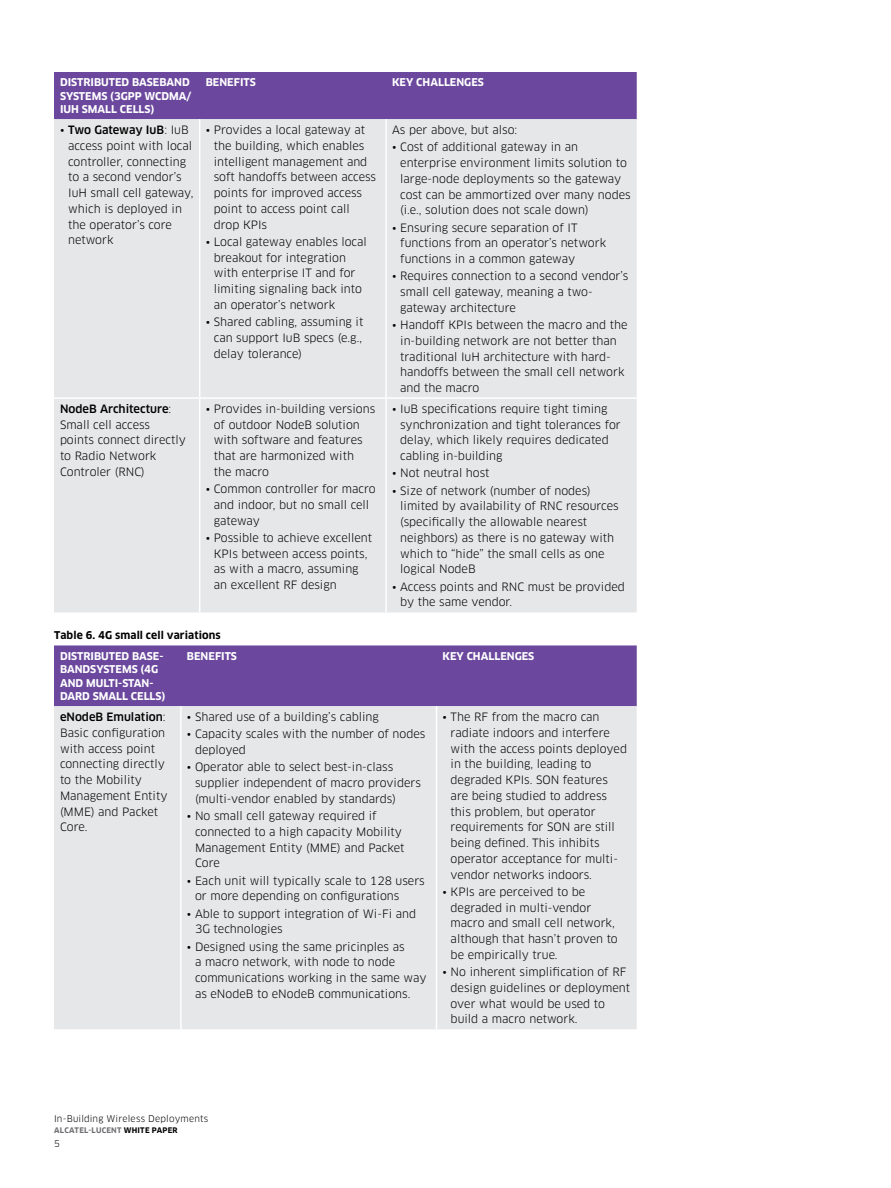
<style>
.page{position:relative;width:891px;height:1188px;background:#fff}
.page>*{position:absolute;margin:0;border:0;box-sizing:border-box;transform-origin:0 0}
.t1{font:11.25px/15.8px "Clan OT";color:#000}
.t2{font:700 10.5px/13.5px "Clan OT";color:#fff}
.t3{font:700 10.5px "Clan OT";letter-spacing:.01em;color:#000}
.t4{font:9px "Clan OT";letter-spacing:.02em;color:#000}
.t5{font:700 7.5px "Clan OT";letter-spacing:.035em;color:#6d6e71}
.s1{font-weight:500}
.s2{color:#000}
</style>
<div class="page">
<div style="left:54px;top:72px;width:583px;height:47px;background:#6b489d"></div>
<div style="left:54px;top:119px;width:583px;height:493px;background:#e6e7e8"></div>
<hr style="left:199px;top:119px;width:1px;height:278px;background:#fff">
<hr style="left:385px;top:119px;width:2px;height:278px;background:#fff">
<hr style="left:54px;top:397px;width:146px;height:2px;background:#fff">
<hr style="left:200px;top:397px;width:186px;height:2px;background:#fff">
<hr style="left:199px;top:399px;width:1px;height:213px;background:#fff">
<hr style="left:386px;top:397px;width:251px;height:2px;background:#fff">
<hr style="left:385px;top:399px;width:2px;height:213px;background:#fff">
<div style="left:54px;top:645px;width:583px;height:61px;background:#6b489d"></div>
<div style="left:54px;top:706px;width:583px;height:323px;background:#e6e7e8"></div>
<hr style="left:180px;top:706px;width:2px;height:323px;background:#fff">
<hr style="left:436px;top:706px;width:1px;height:323px;background:#fff">
<p class="t2" style="left:60px;top:76px;width:133px">DISTRIBUTED BASEBAND<br>SYSTEMS (3GPP WCDMA/<br>IUH SMALL CELLS)</p>
<p class="t2" style="left:206px;top:76px;width:52px">BENEFITS</p>
<p class="t2" style="left:392px;top:76px;width:93px">KEY CHALLENGES</p>
<p class="t1" style="left:68px;top:122px;width:127px;text-indent:-8px">• <span class="s1">Two Gateway IuB</span>: IuB access point with local controller, connecting to a second vendor’s<br>IuH small cell gateway, which is deployed in the operator’s core network</p>
<p class="t1" style="left:214px;top:122px;width:164px;text-indent:-8px">• Provides a local gateway at the building, which enables intelligent management and soft handoffs between access points for improved access point to access point call drop KPIs</p>
<p class="t1" style="left:392px;top:122px;width:127px">As per above, but also:</p>
<p class="t1" style="left:400px;top:139px;width:232px;text-indent:-8px">• Cost of additional gateway in an enterprise environment limits solution to large-node deployments so the gateway cost can be ammortized over many nodes (i.e., solution does not scale down)</p>
<p class="t1" style="left:400px;top:220px;width:207px;text-indent:-8px">• Ensuring secure separation of IT functions from an operator’s network functions in a common gateway</p>
<p class="t1" style="left:400px;top:268px;width:230px;text-indent:-8px">• Requires connection to a second vendor’s small cell gateway, meaning a two&shy;gateway architecture</p>
<p class="t1" style="left:400px;top:317px;width:229px;text-indent:-8px">• Handoff KPIs between the macro and the in-building network are not better than traditional IuH architecture with hard&shy;handoffs between the small cell network and the macro</p>
<p class="t1" style="left:214px;top:234px;width:155px;text-indent:-8px">• Local gateway enables local breakout for integration with enterprise IT and for limiting signaling back into an operator’s network</p>
<p class="t1" style="left:214px;top:314px;width:151px;text-align:justify;text-indent:-8px">• Shared cabling, assuming it can support IuB specs (e.g., delay tolerance)</p>
<p class="t1" style="left:60px;top:401px;width:127px"><span class="s1">NodeB Architecture</span>:<br>Small cell access points connect directly to Radio Network<br>Controler (RNC)</p>
<p class="t1" style="left:214px;top:401px;width:163px;text-indent:-8px">• Provides in-building versions of outdoor NodeB solution with software and features that are harmonized with<br>the macro</p>
<p class="t1" style="left:214px;top:481px;width:164px;text-indent:-8px">• Common controller for macro and indoor, but no small cell gateway</p>
<p class="t1" style="left:214px;top:530px;width:160px;text-indent:-8px">• Possible to achieve excellent<br>KPIs between access points, as with a macro, assuming an excellent RF design</p>
<p class="t1" style="left:400px;top:401px;width:222px;text-indent:-8px">• IuB specifications require tight timing synchronization and tight tolerances for delay, which likely requires dedicated cabling in-building</p>
<p class="t1" style="left:392px;top:465px;width:99px">• Not neutral host</p>
<p class="t1" style="left:400px;top:483px;width:220px;text-indent:-8px">• Size of network (number of nodes) limited by availability of RNC resources (specifically the allowable nearest neighbors) as there is no gateway with which to “hide” the small cells as one logical NodeB</p>
<p class="t1" style="left:400px;top:579px;width:226px;text-indent:-8px">• Access points and RNC must be provided by the same vendor.</p>
<p class="t3" style="left:54px;top:630px;width:168px">Table 6. 4G small cell variations</p>
<p class="t2" style="left:60px;top:649px;width:107px">DISTRIBUTED BASE-<br>BANDSYSTEMS (4G<br>AND MULTI-STAN-<br>DARD SMALL CELLS)</p>
<p class="t2" style="left:187px;top:649px;width:52px">BENEFITS</p>
<p class="t2" style="left:443px;top:649px;width:93px">KEY CHALLENGES</p>
<p class="t1" style="left:60px;top:709px;width:109px"><span class="s1">eNodeB Emulation</span>:<br>Basic configuration with access point connecting directly to the Mobility<br>Management Entity (MME) and Packet<br>Core.</p>
<p class="t1" style="left:187px;top:709px;width:194px">• Shared use of a building’s cabling</p>
<p class="t1" style="left:451px;top:709px;width:178px;text-indent:-8px">• The RF from the macro can radiate indoors and interfere with the access points deployed in the building, leading to degraded KPIs. SON features are being studied to address this problem, but operator requirements for SON are still being defined. This inhibits operator acceptance for multi&shy;vendor networks indoors.</p>
<p class="t1" style="left:451px;top:884px;width:169px;text-indent:-8px">• KPIs are perceived to be degraded in multi-vendor macro and small cell network, although that hasn’t proven to be empirically true.</p>
<p class="t1" style="left:451px;top:964px;width:181px;text-indent:-8px">• No inherent simplification of RF design guidelines or deployment over what would be used to build a macro network.</p>
<p class="t1" style="left:195px;top:726px;width:232px;text-indent:-8px">• Capacity scales with the number of nodes deployed</p>
<p class="t1" style="left:195px;top:759px;width:227px;text-indent:-8px">• Operator able to select best-in-class supplier independent of macro providers (multi-vendor enabled by standards)</p>
<p class="t1" style="left:195px;top:808px;width:211px;text-indent:-8px">• No small cell gateway required if connected to a high capacity Mobility<br>Management Entity (MME) and Packet<br>Core</p>
<p class="t1" style="left:195px;top:873px;width:231px;text-indent:-8px">• Each unit will typically scale to 128 users or more depending on configurations</p>
<p class="t1" style="left:195px;top:906px;width:223px;text-indent:-8px">• Able to support integration of Wi-Fi and<br>3G technologies</p>
<p class="t1" style="left:195px;top:939px;width:233px;text-indent:-8px">• Designed using the same pricinples as<br>a macro network, with node to node communications working in the same way as eNodeB to eNodeB communications.</p>
<p class="t4" style="left:54px;top:1113px;width:156px">In-Building Wireless Deployments</p>
<p class="t5" style="left:54px;top:1126px;width:125px">ALCATEL-LUCENT <span class="s2">WHITE PAPER</span></p>
<p class="t4" style="left:54px;top:1139px;width:7px">5</p>
</div>
